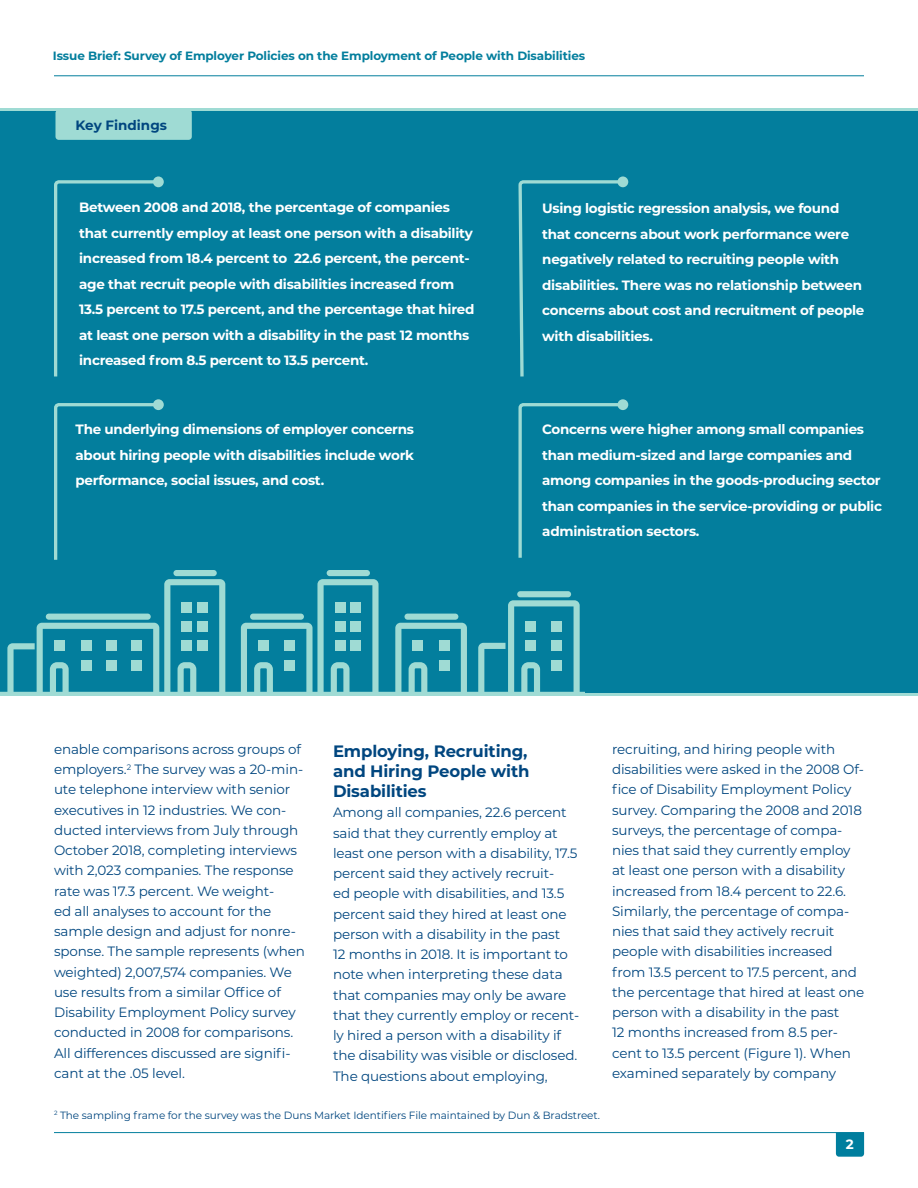
<style>
.page{position:relative;width:918px;height:1188px;background:#fff}
.page>*{position:absolute;margin:0;border:0;box-sizing:border-box;transform-origin:0 0}
.t1{font:700 16.5px/20.2px "Montserrat";letter-spacing:-.01em;color:#00467f;text-align:justify}
.t2{font:13.5px/20.2px "Montserrat";letter-spacing:-.01em;color:#00467f}
.t3{font:700 13.5px/25.5px "Montserrat";letter-spacing:-.02em;color:#fff}
.t4{font:700 13.5px "Montserrat";color:#00467f}
.t5{font:700 12px "Montserrat";letter-spacing:-.01em;color:#037e9d}
.t6{font:10.5px "Montserrat";letter-spacing:-.01em;color:#00467f}
</style>
<div class="page">
<hr style="left:54px;top:1132px;width:810px;height:1px;background:#037e9d">
<hr style="left:54px;top:76px;width:810px;height:1px;background:#037e9d">
<svg style="left:836px;top:1133px;width:28px;height:24px"></svg>
<div style="left:0;top:110px;width:918px;height:583px;background:#037e9d"></div>
<div style="left:327px;top:570px;width:43px;height:6px;background:#9fdbd4;border-radius:3px"></div>
<div style="left:173px;top:570px;width:44px;height:6px;background:#9fdbd4;border-radius:3px"></div>
<svg style="left:0;top:579px;width:585px;height:114px"></svg>
<div style="left:55px;top:110px;width:137px;height:30px;background:#9fdbd4;border-radius:3px"></div>
<hr style="left:0;top:108px;width:918px;height:3px;background:#9fdbd4">
<hr style="left:0;top:693px;width:918px;height:3px;background:#9fdbd4">
<svg style="left:54px;top:180px;width:102px;height:197px"></svg>
<div style="left:153px;top:176px;width:11px;height:11px;background:#9fdbd4;border-radius:50%"></div>
<svg style="left:54px;top:403px;width:102px;height:157px"></svg>
<div style="left:153px;top:399px;width:11px;height:11px;background:#9fdbd4;border-radius:50%"></div>
<svg style="left:518px;top:180px;width:104px;height:197px"></svg>
<div style="left:617px;top:176px;width:11px;height:11px;background:#9fdbd4;border-radius:50%"></div>
<svg style="left:518px;top:403px;width:99px;height:155px"></svg>
<div style="left:617px;top:399px;width:11px;height:11px;background:#9fdbd4;border-radius:50%"></div>
<p class="t5" style="left:53px;top:47px;width:534px">Issue Brief: Survey of Employer Policies on the Employment of People with Disabilities</p>
<h3 class="t4" style="left:76px;top:115px;width:93px">Key Findings</h3>
<p class="t3" style="left:79px;top:194px;width:397px">Between 2008 and 2018, the percentage of companies that currently employ at least one person with a disability increased from 18.4 percent to 22.6 percent, the percent&shy;age that recruit people with disabilities increased from 13.5 percent to 17.5 percent, and the percentage that hired at least one person with a disability in the past 12 months increased from 8.5 percent to 13.5 percent.</p>
<p class="t3" style="left:76px;top:416px;width:340px;text-align:justify">The underlying dimensions of employer concerns about hiring people with disabilities include work performance, social issues, and cost.</p>
<p class="t3" style="left:542px;top:195px;width:324px">Using logistic regression analysis, we found that concerns about work performance were negatively related to recruiting people with disabilities. There was no relationship between concerns about cost and recruitment of people with disabilities.</p>
<p class="t3" style="left:542px;top:416px;width:341px">Concerns were higher among small companies than medium-sized and large companies and among companies in the goods-producing sector than companies in the service-providing or public administration sectors.</p>
<p class="t2" style="left:54px;top:738px;width:253px">enable comparisons across groups of employers.<sup>2</sup> The survey was a 20-min&shy;ute telephone interview with senior executives in 12 industries. We con&shy;ducted interviews from July through October 2018, completing interviews with 2,023 companies. The response rate was 17.3 percent. We weight-<br>ed all analyses to account for the sample design and adjust for nonre&shy;sponse. The sample represents (when weighted) 2,007,574 companies. We use results from a similar Office of Disability Employment Policy survey conducted in 2008 for comparisons.<br>All differences discussed are signifi&shy;cant at the .05 level.</p>
<h2 class="t1" style="left:333px;top:740px;width:198px">Employing, Recruiting, and Hiring People with Disabilities</h2>
<p class="t2" style="left:333px;top:802px;width:248px">Among all companies, 22.6 percent said that they currently employ at least one person with a disability, 17.5 percent said they actively recruit-<br>ed people with disabilities, and 13.5 percent said they hired at least one person with a disability in the past<br>12 months in 2018. It is important to note when interpreting these data that companies may only be aware that they currently employ or recent&shy;ly hired a person with a disability if the disability was visible or disclosed.<br>The questions about employing,</p>
<p class="t6" style="left:54px;top:1108px;width:548px"><sup>2</sup> The sampling frame for the survey was the Duns Market Identifiers File maintained by Dun &amp; Bradstreet.</p>
<p class="t2" style="left:612px;top:738px;width:254px">recruiting, and hiring people with disabilities were asked in the 2008 Of&shy;fice of Disability Employment Policy survey. Comparing the 2008 and 2018 surveys, the percentage of compa&shy;nies that said they currently employ at least one person with a disability increased from 18.4 percent to 22.6.<br>Similarly, the percentage of compa&shy;nies that said they actively recruit people with disabilities increased from 13.5 percent to 17.5 percent, and the percentage that hired at least one person with a disability in the past<br>12 months increased from 8.5 per&shy;cent to 13.5 percent (Figure 1). When examined separately by company</p>
<p class="t3" style="left:846px;top:1131px;width:9px">2</p>
</div>
